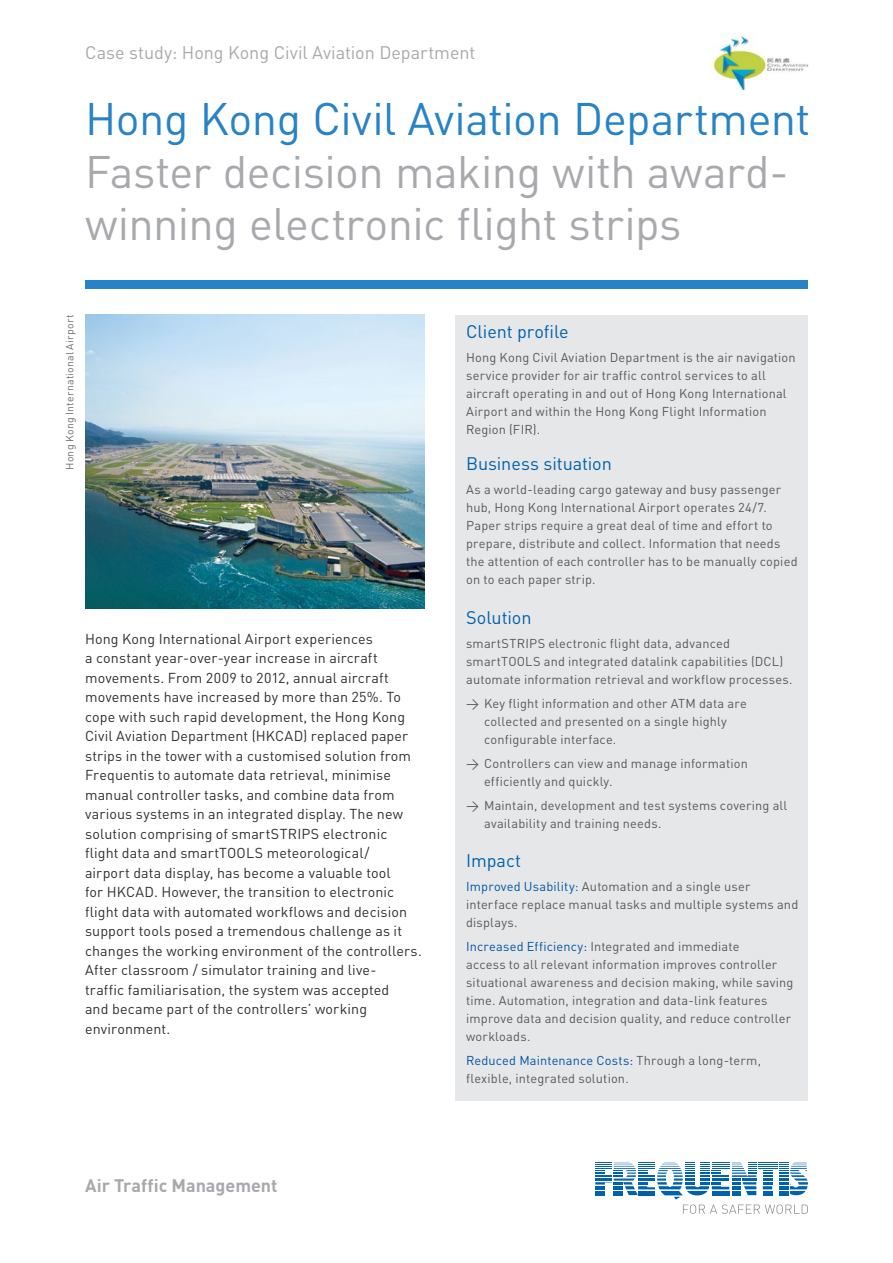
<style>
.page{position:relative;width:893px;height:1263px;background:#fff}
.page>*{position:absolute;margin:0;border:0;box-sizing:border-box;transform-origin:0 0}
.t1{font:45px/52.5px "DINOT";letter-spacing:-.01em;color:#a8a9ad}
.t2{font:45px "DINOT";letter-spacing:-.01em;color:#2783c5}
.t3{font:18px "DINOT";letter-spacing:-.005em;color:#0161aa}
.t4{font:18px "DINOT";letter-spacing:-.005em;color:#a8a9ad}
.t5{font:700 18px "DINOT";color:#a8a9ad}
.t6{font:14.25px/19.5px "DINOT";letter-spacing:.01em;color:#312f30}
.t7{font:12.75px/18px "DINOT";letter-spacing:.015em;color:#57585a}
.t8{font:10.5px "DINOT";letter-spacing:.02em;color:#6c6d70}
.s1{color:#0155a2}
</style>
<div class="page">
<svg style="left:595px;top:1162px;width:213px;height:52px"></svg>
<img style="left:713px;top:36px;width:96px;height:53px">
<img style="left:85px;top:315px;width:339px;height:293px">
<div style="left:455px;top:315px;width:353px;height:785px;background:#e6e7e9"></div>
<div style="left:85px;top:281px;width:723px;height:8px;background:#2783c5"></div>
<h2 class="t4" style="left:85px;top:38px;width:392px">Case study: Hong Kong Civil Aviation Department</h2>
<h1 class="t2" style="left:85px;top:85px;width:727px">Hong Kong Civil Aviation Department</h1>
<h1 class="t1" style="left:85px;top:143px;width:705px">Faster decision making with award&shy;winning electronic flight strips</h1>
<p class="t8" style="left:62px;top:470px;width:157px;rotate:-90deg">Hong Kong International Airport</p>
<p class="t6" style="left:85px;top:628px;width:338px">Hong Kong International Airport experiences<br>a constant year-over-year increase in aircraft movements. From 2009 to 2012, annual aircraft movements have increased by more than 25%. To cope with such rapid development, the Hong Kong Civil Aviation Department (HKCAD) replaced paper strips in the tower with a customised solution from Frequentis to automate data retrieval, minimise manual controller tasks, and combine data from various systems in an integrated display. The new solution comprising of smartSTRIPS electronic flight data and smartTOOLS meteorological/<br>airport data display, has become a valuable tool<br>for HKCAD. However, the transition to electronic flight data with automated workflows and decision support tools posed a tremendous challenge as it changes the working environment of the controllers.<br>After classroom / simulator training and live-<br>traffic familiarisation, the system was accepted<br>and became part of the controllers’ working environment.</p>
<h2 class="t3" style="left:466px;top:318px;width:104px">Client profile</h2>
<p class="t7" style="left:466px;top:348px;width:331px">Hong Kong Civil Aviation Department is the air navigation service provider for air traffic control services to all aircraft operating in and out of Hong Kong International Airport and within the Hong Kong Flight Information Region (FIR).</p>
<h2 class="t3" style="left:466px;top:450px;width:147px">Business situation</h2>
<p class="t7" style="left:466px;top:480px;width:333px">As a world-leading cargo gateway and busy passenger hub, Hong Kong International Airport operates 24/7.<br>Paper strips require a great deal of time and effort to prepare, distribute and collect. Information that needs the attention of each controller has to be manually copied on to each paper strip.</p>
<h2 class="t3" style="left:466px;top:603px;width:67px">Solution</h2>
<p class="t7" style="left:466px;top:633px;width:328px">smartSTRIPS electronic flight data, advanced smartTOOLS and integrated datalink capabilities (DCL) automate information retrieval and workflow processes.</p>
<p class="t7" style="left:484px;top:693px;width:264px;text-indent:-18px">→ Key flight information and other ATM data are collected and presented on a single highly configurable interface.</p>
<p class="t7" style="left:484px;top:753px;width:265px;text-indent:-18px">→ Controllers can view and manage information efficiently and quickly.</p>
<p class="t7" style="left:484px;top:795px;width:305px;text-indent:-18px">→ Maintain, development and test systems covering all availability and training needs.</p>
<h2 class="t3" style="left:466px;top:847px;width:57px">Impact</h2>
<p class="t7" style="left:466px;top:877px;width:334px"><span class="s1">Improved Usability:</span> Automation and a single user interface replace manual tasks and multiple systems and displays.</p>
<p class="t7" style="left:466px;top:937px;width:329px"><span class="s1">Increased Efficiency:</span> Integrated and immediate<br>access to all relevant information improves controller situational awareness and decision making, while saving time. Automation, integration and data-link features improve data and decision quality, and reduce controller workloads.</p>
<p class="t7" style="left:466px;top:1051px;width:296px"><span class="s1">Reduced Maintenance Costs:</span> Through a long-term, flexible, integrated solution.</p>
<h2 class="t5" style="left:85px;top:1171px;width:194px">Air Traffic Management</h2>
</div>
